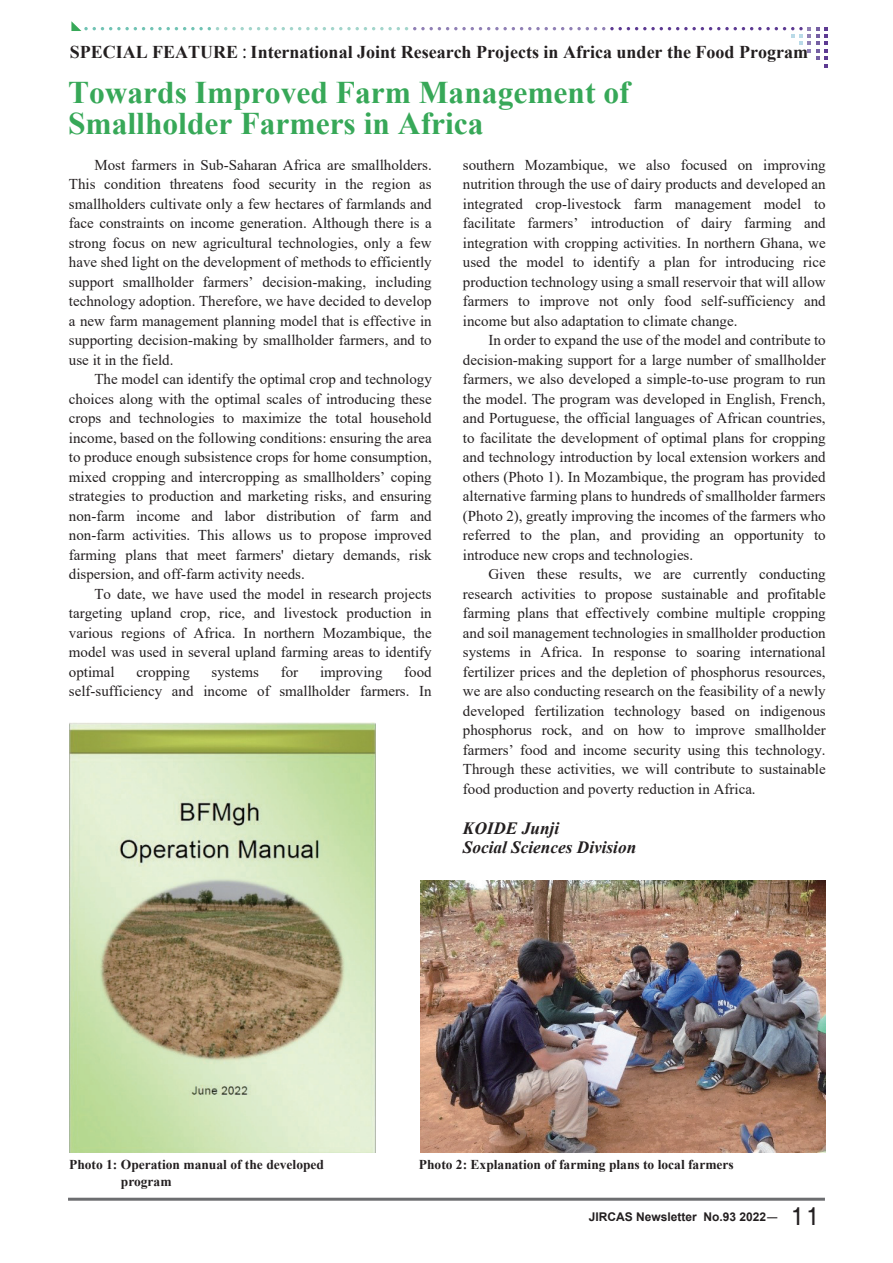
<style>
.page{position:relative;width:893px;height:1263px;background:#fff}
.page>*{position:absolute;margin:0;border:0;box-sizing:border-box;transform-origin:0 0}
.t1{font:700 31.5px/31.5px "Times New Roman";color:#37a858}
.t2{font:700 18px "Times New Roman";color:#231f20}
.t3{font:italic 700 17.25px/19.5px "Times New Roman";color:#231f20}
.t4{font:15px/19.5px "Times New Roman";color:#231f20;text-align:justify}
.t5{font:700 13.5px/16.5px "Times New Roman";color:#231f20}
.t6{font:700 12px "Arial";color:#231f20}
.s1{font-family:"Koz Go Pr 6 N";font-weight:400}
.s2{font-family:"Hira Kaku Std N W1";font-weight:400;font-size:22.5px}
.s3{font-family:"Gothic MB101 Pr 6 N";font-weight:400;font-size:22.5px}
</style>
<div class="page">
<svg style="left:71px;top:21px;width:756px;height:47px"></svg>
<hr style="left:68px;top:1198px;width:757px;height:3px;background:#6c6d70">
<img style="left:69px;top:723px;width:306px;height:429px">
<img style="left:420px;top:880px;width:406px;height:272px">
<p class="t2" style="left:70px;top:39px;width:740px">SPECIAL FEATURE <span class="s1">:</span> International Joint Research Projects in Africa under the Food Program</p>
<h1 class="t1" style="left:68px;top:75px;width:563px">Towards Improved Farm Management of<br>Smallholder Farmers in Africa</h1>
<p class="t4" style="left:69px;top:155px;width:364px;text-indent:26px">Most farmers in Sub-Saharan Africa are smallholders.<br>This condition threatens food security in the region as smallholders cultivate only a few hectares of farmlands and face constraints on income generation. Although there is a strong focus on new agricultural technologies, only a few have shed light on the development of methods to efficiently support smallholder farmers’ decision-making, including technology adoption. Therefore, we have decided to develop a new farm management planning model that is effective in supporting decision-making by smallholder farmers, and to use it in the field.</p>
<p class="t4" style="left:69px;top:369px;width:364px;text-indent:26px">The model can identify the optimal crop and technology choices along with the optimal scales of introducing these crops and technologies to maximize the total household income, based on the following conditions: ensuring the area to produce enough subsistence crops for home consumption, mixed cropping and intercropping as smallholders’ coping strategies to production and marketing risks, and ensuring non-farm income and labor distribution of farm and non-farm activities. This allows us to propose improved farming plans that meet farmers' dietary demands, risk dispersion, and off-farm activity needs.</p>
<p class="t4" style="left:69px;top:584px;width:364px;text-indent:26px">To date, we have used the model in research projects targeting upland crop, rice, and livestock production in various regions of Africa. In northern Mozambique, the model was used in several upland farming areas to identify optimal</p>
<p class="t4" style="left:463px;top:155px;width:364px">southern Mozambique, we also focused on improving nutrition through the use of dairy products and developed an integrated crop-livestock farm management model to facilitate farmers’ introduction of dairy farming and integration with cropping activities. In northern Ghana, we used the model to identify a plan for introducing rice production technology using a small reservoir that will allow farmers to improve not only food self-sufficiency and income but also adaptation to climate change.</p>
<p class="t4" style="left:463px;top:330px;width:364px;text-indent:26px">In order to expand the use of the model and contribute to decision-making support for a large number of smallholder farmers, we also developed a simple-to-use program to run the model. The program was developed in English, French, and Portuguese, the official languages of African countries, to facilitate the development of optimal plans for cropping and technology introduction by local extension workers and others (Photo 1). In Mozambique, the program has provided alternative farming plans to hundreds of smallholder farmers (Photo 2), greatly improving the incomes of the farmers who referred to the plan, and providing an opportunity to introduce new crops and technologies.</p>
<p class="t4" style="left:463px;top:564px;width:364px;text-indent:26px">Given these results, we are currently conducting research activities to propose sustainable and profitable farming plans that effectively combine multiple cropping and soil management technologies in smallholder production systems in Africa. In response to soaring international fertilizer prices and the depletion of phosphorus resources, we are also conducting research on the feasibility of a newly developed fertilization technology based on indigenous phosphorus rock, and on how to improve smallholder farmers’ food and income security using this technology.<br>Through these activities, we will contribute to sustainable food production and poverty reduction in Africa.</p>
<p class="t3" style="left:463px;top:817px;width:175px">KOIDE Junji<br>Social Sciences Division</p>
<p class="t4" style="left:69px;top:662px;width:364px;text-align:right">food<br>self-sufficiency and income of smallholder farmers. In</p>
<p class="t4" style="left:137px;top:662px;width:55px">cropping</p>
<p class="t4" style="left:212px;top:662px;width:49px">systems</p>
<p class="t4" style="left:281px;top:662px;width:19px">for</p>
<p class="t4" style="left:320px;top:662px;width:64px">improving</p>
<p class="t5" style="left:121px;top:1156px;width:205px;text-indent:-52px">Photo 1: Operation manual of the developed program</p>
<p class="t5" style="left:419px;top:1156px;width:316px">Photo 2: Explanation of farming plans to local farmers</p>
<p class="t6" style="left:589px;top:1208px;width:233px">JIRCAS Newsletter No.93 2022<span class="s2">-</span> <span class="s3">11</span></p>
</div>
